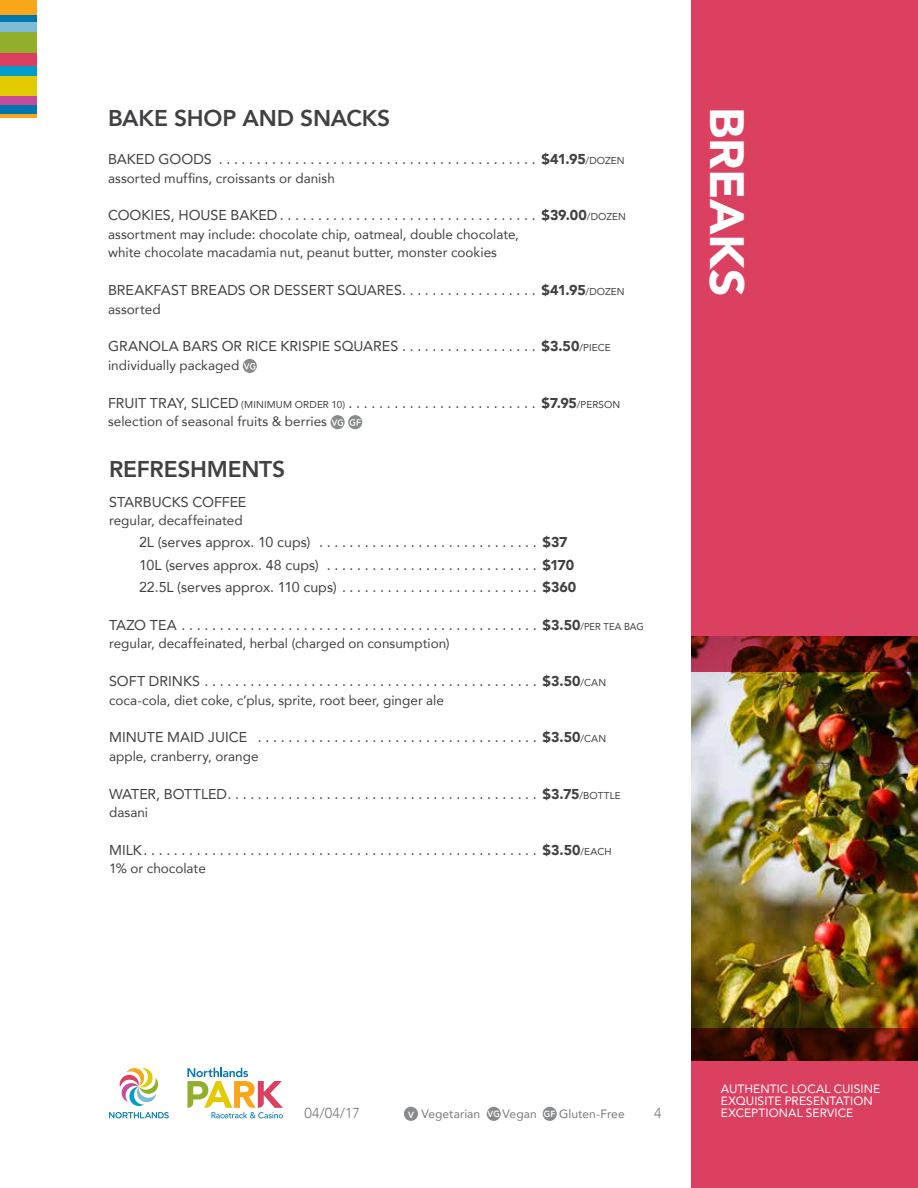
<style>
.page{position:relative;width:918px;height:1188px;background:#fff}
.page>*{position:absolute;margin:0;border:0;box-sizing:border-box;transform-origin:0 0}
.t1{font:900 48px "Avenir";color:#fff}
.t2{font:800 22.8px "Avenir";letter-spacing:-.01em;color:#414042}
.t3{font:300 14.4px "Avenir";color:#77787b}
.t4{font:14.25px/22.2px "Avenir";color:#414042}
.t5{font:13.5px/18.5px "Avenir";color:#414042}
.t6{font:12px/12px "Avenir";letter-spacing:.005em;color:#fff}
.t7{font:12px "Avenir";letter-spacing:.005em;color:#77787b}
.t8{font:800 9px "Avenir";color:#fff}
.t9{font:800 9px "Avenir";color:#fff;scale:.92 1}
.s1{font-weight:900}
.s2{font-size:10.05px}
.s3{font-weight:800;font-size:9px;color:#fff}
</style>
<div class="page">
<div style="left:0;top:22px;width:37px;height:10px;background:#7cbcd8"></div>
<div style="left:0;top:66px;width:37px;height:10px;background:#009dca"></div>
<div style="left:0;top:32px;width:37px;height:22px;background:#92af2b"></div>
<div style="left:0;top:76px;width:37px;height:20px;background:#e2cb00"></div>
<div style="left:0;top:54px;width:37px;height:12px;background:#db4061"></div>
<div style="left:0;top:96px;width:37px;height:9px;background:#c64b9b"></div>
<div style="left:0;top:14px;width:37px;height:8px;background:#0078ae"></div>
<div style="left:0;top:0;width:37px;height:14px;background:#faa61a"></div>
<div style="left:0;top:105px;width:37px;height:9px;background:#0078ae"></div>
<hr style="left:0;top:114px;width:37px;height:3px;background:#faa61a">
<div style="left:404px;top:1107px;width:14px;height:14px;background:#888a8c;border-radius:50%"></div>
<div style="left:487px;top:1107px;width:14px;height:14px;background:#888a8c;border-radius:50%"></div>
<div style="left:543px;top:1107px;width:14px;height:14px;background:#888a8c;border-radius:50%"></div>
<svg style="left:109px;top:1068px;width:60px;height:50px"></svg>
<svg style="left:187px;top:1068px;width:96px;height:50px"></svg>
<img style="left:691px;top:672px;width:227px;height:356px">
<div style="left:691px;top:0;width:227px;height:672px;background:#db4061"></div>
<svg style="left:691px;top:1028px;width:227px;height:160px;fill:#db4061"></svg>
<div style="left:243px;top:359px;width:14px;height:14px;background:#888a8c;border-radius:50%"></div>
<svg style="left:244px;top:363px;width:11px;height:7px"></svg>
<div style="left:331px;top:415px;width:14px;height:14px;background:#888a8c;border-radius:50%"></div>
<svg style="left:332px;top:419px;width:11px;height:7px"></svg>
<div style="left:348px;top:415px;width:14px;height:14px;background:#888a8c;border-radius:50%"></div>
<svg style="left:350px;top:419px;width:11px;height:7px"></svg>
<h2 class="t2" style="left:108px;top:101px;width:284px">BAKE SHOP AND SNACKS</h2>
<p class="t4" style="left:108px;top:148px;width:518px">BAKED GOODS . . . . . . . . . . . . . . . . . . . . . . . . . . . . . . . . . . . . . . . . . . <span class="s1">$41.95</span><span class="s2">/DOZEN</span></p>
<p class="t5" style="left:108px;top:168px;width:228px">assorted muffins, croissants or danish</p>
<p class="t4" style="left:108px;top:204px;width:519px">COOKIES, HOUSE BAKED . . . . . . . . . . . . . . . . . . . . . . . . . . . . . . . . . . <span class="s1">$39.00</span><span class="s2">/DOZEN</span></p>
<p class="t5" style="left:108px;top:225px;width:413px">assortment may include: chocolate chip, oatmeal, double chocolate, white chocolate macadamia nut, peanut butter, monster cookies</p>
<p class="t4" style="left:108px;top:279px;width:518px">BREAKFAST BREADS OR DESSERT SQUARES . . . . . . . . . . . . . . . . . . <span class="s1">$41.95</span><span class="s2">/DOZEN</span></p>
<p class="t5" style="left:108px;top:299px;width:54px">assorted</p>
<p class="t4" style="left:108px;top:335px;width:504px">GRANOLA BARS OR RICE KRISPIE SQUARES . . . . . . . . . . . . . . . . . . <span class="s1">$3.50</span><span class="s2">/PIECE</span></p>
<p class="t5" style="left:108px;top:356px;width:133px">individually packaged</p>
<p class="t4" style="left:108px;top:391px;width:514px">FRUIT TRAY, SLICED <span class="s2">(MINIMUM ORDER 10)</span> . . . . . . . . . . . . . . . . . . . . . . . . . <span class="s1">$7.95</span><span class="s2">/PERSON</span></p>
<p class="t5" style="left:108px;top:412px;width:221px">selection of seasonal fruits &amp; berries</p>
<h2 class="t2" style="left:109px;top:451px;width:178px">REFRESHMENTS</h2>
<p class="t4" style="left:109px;top:490px;width:139px">STARBUCKS COFFEE</p>
<p class="t5" style="left:109px;top:511px;width:135px">regular, decaffeinated</p>
<p class="t4" style="left:139px;top:531px;width:437px">2L (serves approx. 10 cups) . . . . . . . . . . . . . . . . . . . . . . . . . . . . . <span class="s1">$37<br></span>10L (serves approx. 48 cups) . . . . . . . . . . . . . . . . . . . . . . . . . . . . <span class="s1">$170</span></p>
<p class="t4" style="left:139px;top:575px;width:439px">22. 5L (serves approx. 110 cups) . . . . . . . . . . . . . . . . . . . . . . . . . . <span class="s1">$360</span></p>
<p class="t4" style="left:109px;top:613px;width:536px">TAZO TEA . . . . . . . . . . . . . . . . . . . . . . . . . . . . . . . . . . . . . . . . . . . . . . . <span class="s1">$3.50</span><span class="s2">/PER TEA BAG</span></p>
<p class="t5" style="left:109px;top:634px;width:342px">regular, decaffeinated, herbal (charged on consumption)</p>
<p class="t4" style="left:109px;top:670px;width:499px">SOFT DRINKS . . . . . . . . . . . . . . . . . . . . . . . . . . . . . . . . . . . . . . . . . . . . <span class="s1">$3.50</span><span class="s2">/CAN</span></p>
<p class="t5" style="left:109px;top:690px;width:336px">coca-cola, diet coke, c’plus, sprite, root beer, ginger ale</p>
<p class="t4" style="left:109px;top:726px;width:499px">MINUTE MAID JUICE . . . . . . . . . . . . . . . . . . . . . . . . . . . . . . . . . . . . . <span class="s1">$3.50</span><span class="s2">/CAN</span></p>
<p class="t5" style="left:109px;top:747px;width:151px">apple, cranberry, orange</p>
<p class="t4" style="left:109px;top:782px;width:513px">WATER, BOTTLED . . . . . . . . . . . . . . . . . . . . . . . . . . . . . . . . . . . . . . . . . <span class="s1">$3.75</span><span class="s2">/BOTTLE</span></p>
<p class="t5" style="left:109px;top:803px;width:41px">dasani</p>
<p class="t4" style="left:109px;top:838px;width:504px">MILK . . . . . . . . . . . . . . . . . . . . . . . . . . . . . . . . . . . . . . . . . . . . . . . . . . . . <span class="s1">$3.50</span><span class="s2">/EACH</span></p>
<p class="t5" style="left:109px;top:859px;width:98px">1% or chocolate</p>
<h1 class="t1" style="left:768px;top:106px;width:191px;rotate:90deg">BREAKS</h1>
<p class="t3" style="left:305px;top:1105px;width:57px">04/04/17</p>
<p class="t7" style="left:408px;top:1105px;width:74px"><span class="s3">V</span> Vegetarian</p>
<p class="t7" style="left:503px;top:1105px;width:36px">Vegan</p>
<p class="t7" style="left:559px;top:1105px;width:67px">Gluten-Free</p>
<p class="t8" style="left:488px;top:1107px;width:14px">VG</p>
<p class="t9" style="left:544px;top:1107px;width:14px">GF</p>
<p class="t3" style="left:654px;top:1105px;width:9px">4</p>
<p class="t6" style="left:721px;top:1082px;width:161px">AUTHENTIC LOCAL CUISINE<br>EXQUISITE PRESENTATION<br>EXCEPTIONAL SERVICE</p>
</div>
